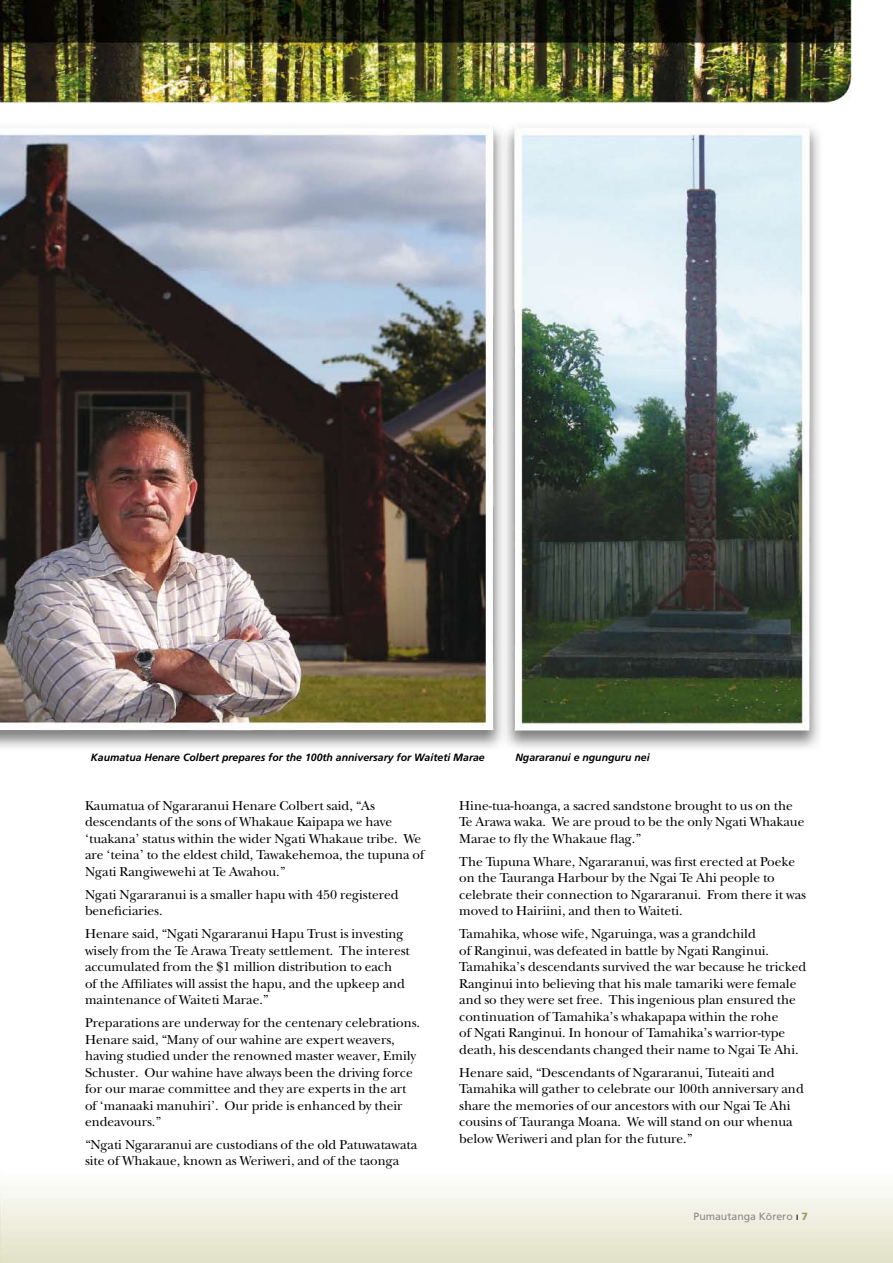
<style>
.page{position:relative;width:893px;height:1263px;background:#fff}
.page>*{position:absolute;margin:0;border:0;box-sizing:border-box;transform-origin:0 0}
.t1{font:13.5px/16.5px "Maori New Baskerville";letter-spacing:-.005em;color:#000}
.t2{font:italic 700 10.5px "Maori Frutiger";color:#000}
.t3{font:10.5px "Maori Frutiger";color:#87888a}
.s1{color:#000}
.s2{font-weight:900;color:#979f68}
</style>
<div class="page">
<img style="left:0;top:0;width:893px;height:1263px">
<p class="t2" style="left:91px;top:751px;width:395px">Kaumatua Henare Colbert prepares for the 100th anniversary for Waiteti Marae</p>
<p class="t2" style="left:515px;top:751px;width:136px">Ngararanui e ngunguru nei</p>
<p class="t1" style="left:85px;top:797px;width:341px">Kaumatua of Ngararanui Henare Colbert said, “As descendants of the sons of Whakaue Kaipapa we have ‘tuakana’ status within the wider Ngati Whakaue tribe. We are ‘teina’ to the eldest child, Tawakehemoa, the tupuna of Ngati Rangiwewehi at Te Awahou.”</p>
<p class="t1" style="left:85px;top:886px;width:315px">Ngati Ngararanui is a smaller hapu with 450 registered beneficiaries.</p>
<p class="t1" style="left:85px;top:925px;width:326px">Henare said, “Ngati Ngararanui Hapu Trust is investing wisely from the Te Arawa Treaty settlement. The interest accumulated from the $1 million distribution to each<br>of the Affiliates will assist the hapu, and the upkeep and maintenance of Waiteti Marae.”</p>
<p class="t1" style="left:85px;top:1014px;width:337px">Preparations are underway for the centenary celebrations.<br>Henare said, “Many of our wahine are expert weavers, having studied under the renowned master weaver, Emily Schuster. Our wahine have always been the driving force for our marae committee and they are experts in the art of ‘manaaki manuhiri’. Our pride is enhanced by their endeavours.”</p>
<p class="t1" style="left:85px;top:1136px;width:334px">“Ngati Ngararanui are custodians of the old Patuwatawata site of Whakaue, known as Weriweri, and of the taonga</p>
<p class="t1" style="left:459px;top:797px;width:347px">Hine-tua-hoanga, a sacred sandstone brought to us on the<br>Te Arawa waka. We are proud to be the only Ngati Whakaue<br>Marae to fly the Whakaue flag.”</p>
<p class="t1" style="left:459px;top:853px;width:348px">The Tupuna Whare, Ngararanui, was first erected at Poeke on the Tauranga Harbour by the Ngai Te Ahi people to celebrate their connection to Ngararanui. From there it was moved to Hairiini, and then to Waiteti.</p>
<p class="t1" style="left:459px;top:925px;width:348px">Tamahika, whose wife, Ngaruinga, was a grandchild<br>of Ranginui, was defeated in battle by Ngati Ranginui.<br>Tamahika’s descendants survived the war because he tricked Ranginui into believing that his male tamariki were female and so they were set free. This ingenious plan ensured the continuation of Tamahika’s whakapapa within the rohe<br>of Ngati Ranginui. In honour of Tamahika’s warrior-type death, his descendants changed their name to Ngai Te Ahi.</p>
<p class="t1" style="left:459px;top:1064px;width:346px">Henare said, “Descendants of Ngararanui, Tuteaiti and Tamahika will gather to celebrate our 100th anniversary and share the memories of our ancestors with our Ngai Te Ahi cousins of Tauranga Moana. We will stand on our whenua below Weriweri and plan for the future.”</p>
<p class="t3" style="left:693px;top:1210px;width:116px">Pumautanga Körero <span class="s1">ı</span> <span class="s2">7</span></p>
</div>
